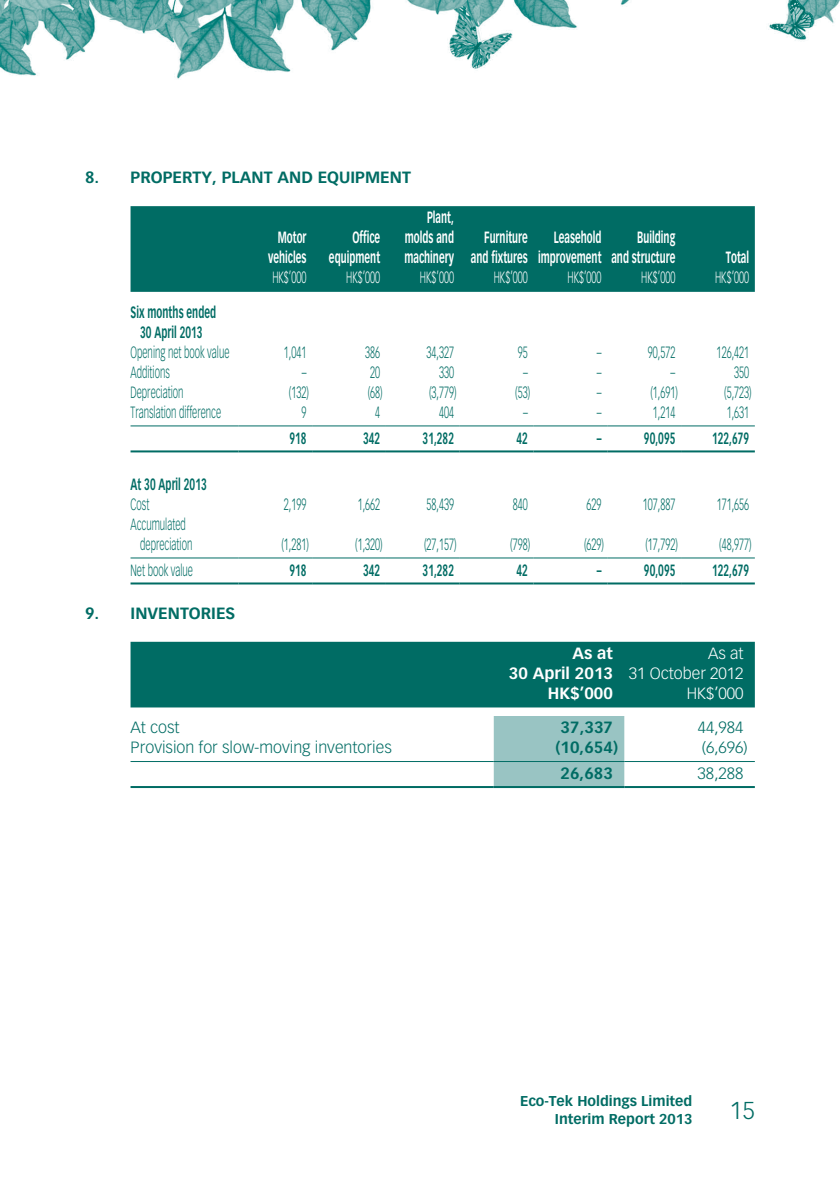
<style>
.page{position:relative;width:840px;height:1191px;background:#fff}
.page>*{position:absolute;margin:0;border:0;box-sizing:border-box;transform-origin:0 0}
.t1{font:300 24px "Vectora LT Std";color:#006c64}
.t2{font:300 16px/20px "Vectora LT Std";color:#006c64;scale:.6 1}
.t3{font:700 16px/20px "Vectora LT Std";letter-spacing:.005em;color:#fff;text-align:right;scale:.6 1}
.t4{font:700 16px/20px "Vectora LT Std";letter-spacing:.005em;color:#006c64;text-align:center;scale:.6 1}
.t5{font:700 16px "Vectora LT Std";letter-spacing:.005em;color:#006c64}
.t6{font:300 16px "Vectora LT Std";color:#006c64}
.t7{font:300 16px "Vectora LT Std";color:#fff;scale:.6 1}
.t8{font:300 16px/20px "Vectora LT Std";color:#fff;text-align:right}
.t9{font:700 16px/20px "Vectora LT Std";letter-spacing:.005em;color:#fff;text-align:right}
.t10{font:700 14px/18px "Vectora LT Std";color:#006c64;text-align:right}
</style>
<div class="page">
<img style="left:0;top:0;width:839px;height:789px">
<div style="left:130px;top:206px;width:624px;height:86px;background:#006c64"></div>
<hr style="left:130px;top:425px;width:108px;height:1px;background:#006c64">
<hr style="left:238px;top:425px;width:74px;height:1px;background:#006c64">
<hr style="left:312px;top:425px;width:74px;height:1px;background:#006c64">
<hr style="left:386px;top:425px;width:73px;height:1px;background:#006c64">
<hr style="left:459px;top:425px;width:74px;height:1px;background:#006c64">
<hr style="left:533px;top:425px;width:74px;height:1px;background:#006c64">
<hr style="left:607px;top:425px;width:73px;height:1px;background:#006c64">
<hr style="left:680px;top:425px;width:74px;height:1px;background:#006c64">
<hr style="left:130px;top:450px;width:108px;height:2px;background:#006c64">
<hr style="left:238px;top:450px;width:74px;height:2px;background:#006c64">
<hr style="left:312px;top:450px;width:74px;height:2px;background:#006c64">
<hr style="left:386px;top:450px;width:73px;height:2px;background:#006c64">
<hr style="left:459px;top:450px;width:74px;height:2px;background:#006c64">
<hr style="left:533px;top:450px;width:74px;height:2px;background:#006c64">
<hr style="left:607px;top:450px;width:73px;height:2px;background:#006c64">
<hr style="left:680px;top:450px;width:74px;height:2px;background:#006c64">
<hr style="left:130px;top:557px;width:108px;height:1px;background:#006c64">
<hr style="left:238px;top:557px;width:74px;height:1px;background:#006c64">
<hr style="left:312px;top:557px;width:74px;height:1px;background:#006c64">
<hr style="left:386px;top:557px;width:73px;height:1px;background:#006c64">
<hr style="left:459px;top:557px;width:74px;height:1px;background:#006c64">
<hr style="left:533px;top:557px;width:74px;height:1px;background:#006c64">
<hr style="left:607px;top:557px;width:73px;height:1px;background:#006c64">
<hr style="left:680px;top:557px;width:74px;height:1px;background:#006c64">
<hr style="left:130px;top:582px;width:108px;height:2px;background:#006c64">
<hr style="left:238px;top:582px;width:74px;height:2px;background:#006c64">
<hr style="left:312px;top:582px;width:74px;height:2px;background:#006c64">
<hr style="left:386px;top:582px;width:73px;height:2px;background:#006c64">
<hr style="left:459px;top:582px;width:74px;height:2px;background:#006c64">
<hr style="left:533px;top:582px;width:74px;height:2px;background:#006c64">
<hr style="left:607px;top:582px;width:73px;height:2px;background:#006c64">
<hr style="left:680px;top:582px;width:74px;height:2px;background:#006c64">
<div style="left:130px;top:642px;width:624px;height:65px;background:#006c64"></div>
<div style="left:493px;top:716px;width:131px;height:70px;background:#99c4c3"></div>
<hr style="left:130px;top:761px;width:363px;height:1px;background:#006c64">
<hr style="left:493px;top:761px;width:131px;height:1px;background:#006c64">
<hr style="left:624px;top:761px;width:130px;height:1px;background:#006c64">
<hr style="left:130px;top:786px;width:363px;height:2px;background:#006c64">
<hr style="left:493px;top:786px;width:131px;height:2px;background:#006c64">
<hr style="left:624px;top:786px;width:130px;height:2px;background:#006c64">
<p class="t5" style="left:85px;top:168px;width:327px">8. PROPERTY, PLANT AND EQUIPMENT</p>
<p class="t3" style="left:268px;top:228px;width:66px">Motor vehicles</p>
<p class="t3" style="left:329px;top:228px;width:87px">Office equipment</p>
<p class="t3" style="left:404px;top:208px;width:84px;text-align:justify;text-indent:23px">Plant, molds and machinery</p>
<p class="t3" style="left:470px;top:228px;width:96px">Furniture and fixtures</p>
<p class="t3" style="left:537px;top:228px;width:107px">Leasehold improvement</p>
<p class="t3" style="left:611px;top:228px;width:108px">Building<br>and structure</p>
<p class="t3" style="left:725px;top:248px;width:41px">Total</p>
<p class="t7" style="left:272px;top:268px;width:58px">HK$’000</p>
<p class="t7" style="left:346px;top:268px;width:58px">HK$’000</p>
<p class="t7" style="left:419px;top:268px;width:58px">HK$’000</p>
<p class="t7" style="left:493px;top:268px;width:58px">HK$’000</p>
<p class="t7" style="left:567px;top:268px;width:58px">HK$’000</p>
<p class="t7" style="left:641px;top:268px;width:58px">HK$’000</p>
<p class="t7" style="left:714px;top:268px;width:58px">HK$’000</p>
<p class="t4" style="left:130px;top:302px;width:144px">Six months ended<br>30 April 2013</p>
<p class="t2" style="left:130px;top:342px;width:166px">Opening net book value</p>
<p class="t2" style="left:284px;top:342px;width:39px">1,041</p>
<p class="t2" style="left:365px;top:342px;width:26px">386</p>
<p class="t2" style="left:426px;top:342px;width:47px">34,327</p>
<p class="t2" style="left:517px;top:342px;width:18px">95</p>
<p class="t2" style="left:596px;top:342px;width:9px">–</p>
<p class="t2" style="left:647px;top:342px;width:47px">90,572</p>
<p class="t2" style="left:716px;top:342px;width:56px">126,421</p>
<p class="t2" style="left:130px;top:362px;width:67px">Additions</p>
<p class="t2" style="left:301px;top:362px;width:9px">–</p>
<p class="t2" style="left:370px;top:362px;width:18px">20</p>
<p class="t2" style="left:439px;top:362px;width:26px">330</p>
<p class="t2" style="left:522px;top:362px;width:10px">–</p>
<p class="t2" style="left:596px;top:362px;width:9px">–</p>
<p class="t2" style="left:670px;top:362px;width:9px">–</p>
<p class="t2" style="left:733px;top:362px;width:26px">350</p>
<p class="t2" style="left:130px;top:382px;width:90px">Depreciation</p>
<p class="t2" style="left:289px;top:382px;width:35px">(132)</p>
<p class="t2" style="left:367px;top:382px;width:26px">(68)</p>
<p class="t2" style="left:429px;top:382px;width:47px">(3,779)</p>
<p class="t2" style="left:515px;top:382px;width:27px">(53)</p>
<p class="t2" style="left:596px;top:382px;width:9px">–</p>
<p class="t2" style="left:650px;top:382px;width:47px">(1,691)</p>
<p class="t2" style="left:723px;top:382px;width:47px">(5,723)</p>
<p class="t2" style="left:130px;top:402px;width:153px">Translation difference</p>
<p class="t2" style="left:301px;top:402px;width:10px">9</p>
<p class="t2" style="left:375px;top:402px;width:10px">4</p>
<p class="t2" style="left:439px;top:402px;width:26px">404</p>
<p class="t2" style="left:522px;top:402px;width:9px">–</p>
<p class="t2" style="left:596px;top:402px;width:9px">–</p>
<p class="t2" style="left:652px;top:402px;width:39px">1,214</p>
<p class="t2" style="left:726px;top:402px;width:39px">1,631</p>
<p class="t4" style="left:289px;top:428px;width:30px">918</p>
<p class="t4" style="left:363px;top:428px;width:30px">342</p>
<p class="t4" style="left:422px;top:428px;width:54px">31,282</p>
<p class="t4" style="left:516px;top:428px;width:20px">42</p>
<p class="t4" style="left:596px;top:428px;width:10px">–</p>
<p class="t4" style="left:643px;top:428px;width:54px">90,095</p>
<p class="t4" style="left:711px;top:428px;width:63px">122,679</p>
<p class="t4" style="left:130px;top:474px;width:128px">At 30 April 2013</p>
<p class="t2" style="left:130px;top:494px;width:33px">Cost</p>
<p class="t2" style="left:284px;top:494px;width:39px">2,199</p>
<p class="t2" style="left:357px;top:494px;width:39px">1,662</p>
<p class="t2" style="left:426px;top:494px;width:47px">58,439</p>
<p class="t2" style="left:512px;top:494px;width:26px">840</p>
<p class="t2" style="left:586px;top:494px;width:26px">629</p>
<p class="t2" style="left:642px;top:494px;width:56px">107,887</p>
<p class="t2" style="left:716px;top:494px;width:56px">171,656</p>
<p class="t2" style="left:140px;top:514px;width:88px;text-indent:-10px">Accumulated depreciation</p>
<p class="t2" style="left:281px;top:534px;width:47px">(1,281)</p>
<p class="t2" style="left:355px;top:534px;width:47px">(1,320)</p>
<p class="t2" style="left:424px;top:534px;width:56px">(27,157)</p>
<p class="t2" style="left:510px;top:534px;width:35px">(798)</p>
<p class="t2" style="left:583px;top:534px;width:35px">(629)</p>
<p class="t2" style="left:645px;top:534px;width:56px">(17,792)</p>
<p class="t2" style="left:718px;top:534px;width:56px">(48,977)</p>
<p class="t2" style="left:130px;top:560px;width:106px">Net book value</p>
<p class="t4" style="left:289px;top:560px;width:30px">918</p>
<p class="t4" style="left:363px;top:560px;width:30px">342</p>
<p class="t4" style="left:422px;top:560px;width:54px">31,282</p>
<p class="t4" style="left:516px;top:560px;width:20px">42</p>
<p class="t4" style="left:596px;top:560px;width:10px">–</p>
<p class="t4" style="left:643px;top:560px;width:54px">90,095</p>
<p class="t4" style="left:711px;top:560px;width:63px">122,679</p>
<p class="t5" style="left:85px;top:603px;width:152px">9. INVENTORIES</p>
<p class="t9" style="left:508px;top:643px;width:105px">As at<br>30 April 2013</p>
<p class="t8" style="left:628px;top:643px;width:116px">As at<br>31 October 2012</p>
<p class="t9" style="left:547px;top:683px;width:67px">HK$’000</p>
<p class="t8" style="left:686px;top:683px;width:58px">HK$’000</p>
<p class="t6" style="left:130px;top:718px;width:50px">At cost</p>
<p class="t5" style="left:560px;top:718px;width:54px">37,337</p>
<p class="t6" style="left:697px;top:718px;width:47px">44,984</p>
<p class="t6" style="left:130px;top:738px;width:262px">Provision for slow-moving inventories</p>
<p class="t5" style="left:555px;top:738px;width:64px">(10,654)</p>
<p class="t6" style="left:701px;top:738px;width:47px">(6,696)</p>
<p class="t5" style="left:560px;top:764px;width:54px">26,683</p>
<p class="t6" style="left:697px;top:764px;width:47px">38,288</p>
<p class="t10" style="left:519px;top:1092px;width:174px">Eco-Tek Holdings Limited<br>Interim Report 2013</p>
<h1 class="t1" style="left:729px;top:1096px;width:26px">15</h1>
</div>
